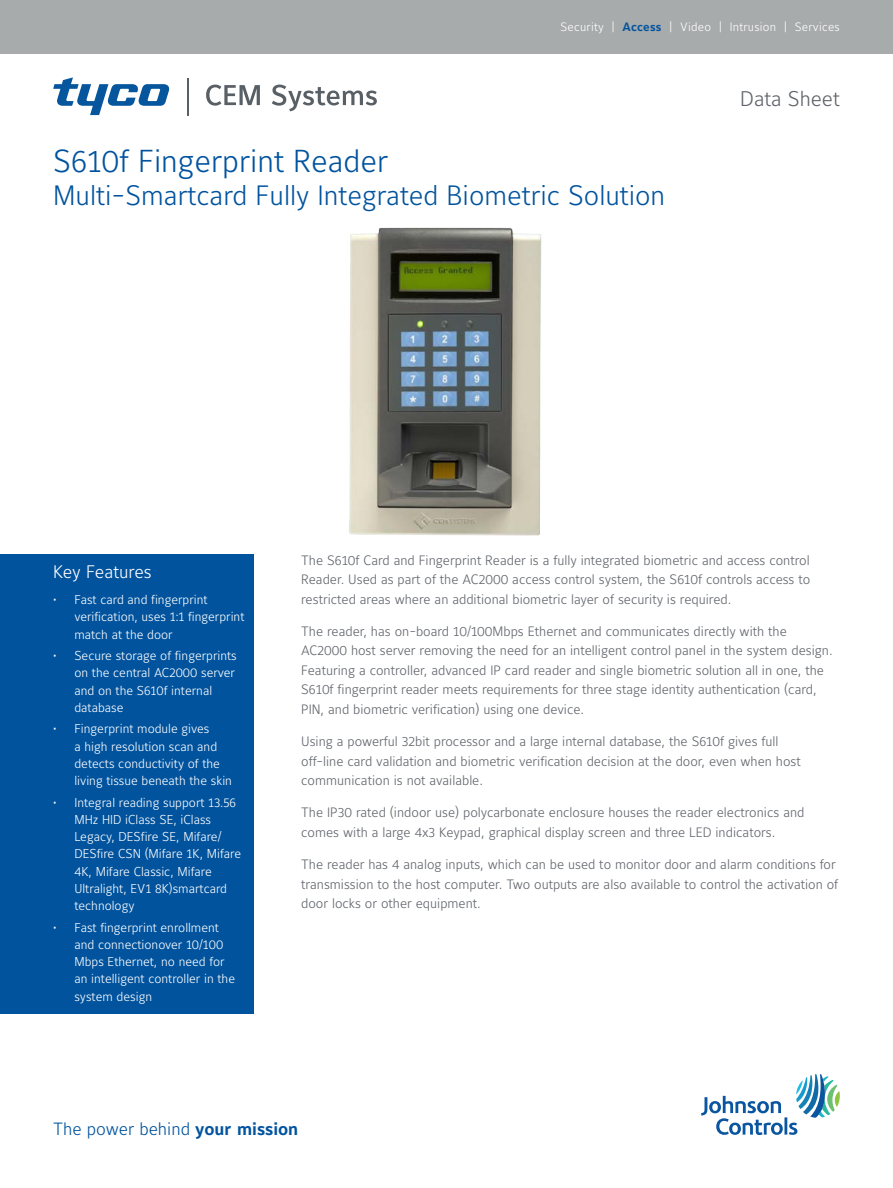
<style>
.page{position:relative;width:893px;height:1188px;background:#fff}
.page>*{position:absolute;margin:0;border:0;box-sizing:border-box;transform-origin:0 0}
.t1{font:300 31.5px "Maurea Jci Lf ML";color:#01539e}
.t2{font:300 27.75px "Maurea Jci Lf ML";color:#01539e}
.t3{font:300 21px "Maurea Jci Lf ML";color:#5f6369}
.t4{font:300 18px "Maurea Jci Lf ML";color:#fff}
.t5{font:300 17.55px "Maurea Jci Lf ML";color:#01539e}
.t6{font:300 13.5px/19.5px "Maurea Jci Lf ML";color:#5f6369}
.t7{font:300 12.75px/17.2px "Maurea Jci Lf ML";color:#fff}
.t8{font:300 12px "Maurea Jci Lf ML";letter-spacing:.02em;color:#fff}
.s1{font-weight:700;color:#01539e}
.s2{font-weight:700}
</style>
<div class="page">
<div style="left:0;top:555px;width:254px;height:459px;background:#01539e"></div>
<div style="left:0;top:0;width:893px;height:53px;background:#a8abac"></div>
<svg style="left:701px;top:1074px;width:139px;height:61px"></svg>
<svg style="left:206px;top:85px;width:54px;height:21px"></svg>
<svg style="left:272px;top:85px;width:105px;height:26px"></svg>
<hr style="left:187px;top:78px;width:1px;height:37px;background:#585f65">
<svg style="left:53px;top:77px;width:117px;height:38px"></svg>
<img style="left:349px;top:227px;width:193px;height:309px">
<p class="t8" style="left:561px;top:19px;width:281px">Security | <span class="s1">Access</span> | Video | Intrusion | Services</p>
<h1 class="t1" style="left:53px;top:142px;width:336px">S610f Fingerprint Reader</h1>
<h2 class="t2" style="left:53px;top:179px;width:614px">Multi-Smartcard Fully Integrated Biometric Solution</h2>
<h3 class="t3" style="left:740px;top:86px;width:101px">Data Sheet</h3>
<h3 class="t4" style="left:53px;top:561px;width:100px">Key Features</h3>
<p class="t7" style="left:74px;top:591px;width:172px;text-indent:-21px">• Fast card and fingerprint verification, uses 1:1 fingerprint match at the door</p>
<p class="t7" style="left:74px;top:647px;width:164px;text-indent:-21px">• Secure storage of fingerprints on the central AC2000 server and on the S610f internal database</p>
<p class="t7" style="left:74px;top:720px;width:159px;text-indent:-21px">• Fingerprint module gives<br>a high resolution scan and detects conductivity of the living tissue beneath the skin</p>
<p class="t7" style="left:74px;top:793px;width:168px;text-indent:-21px">• Integral reading support 13.56<br>MHz HID iClass SE, iClass<br>Legacy, DESfire SE, Mifare/<br>DESfire CSN (Mifare 1K, Mifare<br>4K, Mifare Classic, Mifare<br>Ultralight, EV1 8K)smartcard technology</p>
<p class="t7" style="left:74px;top:918px;width:162px;text-indent:-21px">• Fast fingerprint enrollment and connectionover 10/100<br>Mbps Ethernet, no need for an intelligent controller in the system design</p>
<p class="t6" style="left:301px;top:550px;width:511px;text-align:justify">The S610f Card and Fingerprint Reader is a fully integrated biometric and access control Reader. Used as part of the AC2000 access control system, the S610f controls access to restricted areas where an additional biometric layer of security is required.</p>
<p class="t6" style="left:301px;top:621px;width:533px">The reader, has on-board 10/100Mbps Ethernet and communicates directly with the AC2000 host server removing the need for an intelligent control panel in the system design.<br>Featuring a controller, advanced IP card reader and single biometric solution all in one, the S610f fingerprint reader meets requirements for three stage identity authentication (card, PIN, and biometric verification) using one device.</p>
<p class="t6" style="left:301px;top:731px;width:501px">Using a powerful 32bit processor and a large internal database, the S610f gives full off-line card validation and biometric verification decision at the door, even when host communication is not available.</p>
<p class="t6" style="left:301px;top:803px;width:505px">The IP30 rated (indoor use) polycarbonate enclosure houses the reader electronics and comes with a large 4x3 Keypad, graphical display screen and three LED indicators.</p>
<p class="t6" style="left:301px;top:854px;width:539px">The reader has 4 analog inputs, which can be used to monitor door and alarm conditions for transmission to the host computer. Two outputs are also available to control the activation of door locks or other equipment.</p>
<p class="t5" style="left:53px;top:1118px;width:247px">The power behind <span class="s2">your mission</span></p>
</div>
